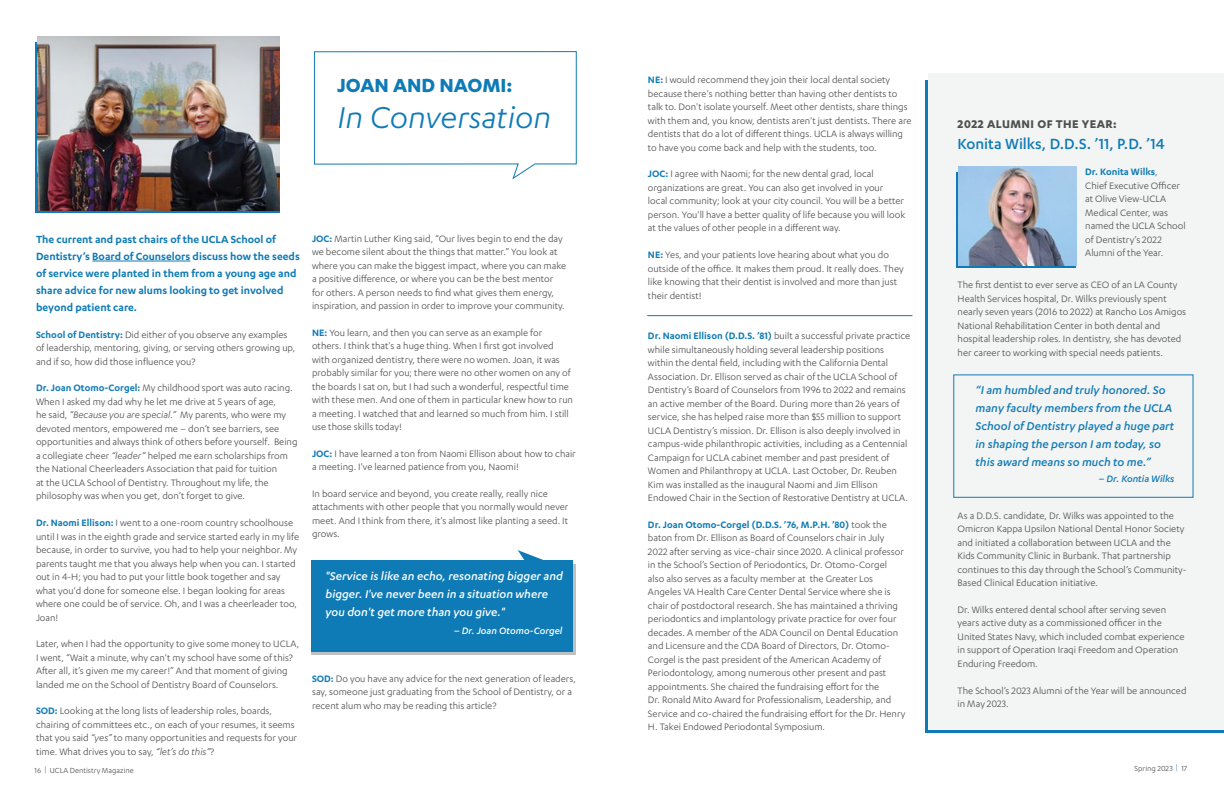
<style>
.page{position:relative;width:1224px;height:792px;background:#fff}
.page>*{position:absolute;margin:0;border:0;box-sizing:border-box;transform-origin:0 0}
.t1{font:italic 35px "Karbon";color:#0f7bb6}
.t2{font:700 22px "Karbon";color:#0f7bb6}
.t3{font:500 17px "Karbon";letter-spacing:-.005em;color:#0f7bb6}
.t4{font:italic 500 13px/18px "Karbon";color:#0f7bb6}
.t5{font:italic 500 13px/18px "Karbon";color:#fff}
.t6{font:700 13px "Karbon";letter-spacing:.035em;color:#4f4f51}
.t7{font:600 12px/17px "Karbon";color:#0f7bb6}
.t8{font:10.8px/13.5px "Karbon";color:#4f4f51}
.t9{font:italic 500 10.8px "Karbon";color:#fff}
.t10{font:italic 500 10.8px "Karbon";color:#0f7bb6}
.t11{font:8.5px "Karbon";color:#4f4f51}
.s1{font-weight:600;color:#0f7bb6}
.s2{font-style:italic}
.s3{color:#0f7bb6}
</style>
<div class="page">
<svg style="left:313px;top:51px;width:264px;height:129px"></svg>
<svg style="left:311px;top:565px;width:264px;height:90px"></svg>
<div style="left:311px;top:560px;width:261px;height:91px;background:#0f7bb6"></div>
<div style="left:928px;top:73px;width:296px;height:657px;background:#f3f4f4"></div>
<hr style="left:92px;top:261px;width:98px;height:1px;background:#0f7bb6">
<img style="left:37px;top:37px;width:242px;height:174px">
<hr style="left:647px;top:315px;width:266px;height:1px;background:#0f7bb6">
<div style="left:953px;top:374px;width:241px;height:124px;border:1px solid #0f7bb6"></div>
<svg style="left:518px;top:550px;width:25px;height:10px"></svg>
<div style="left:956px;top:172px;width:120px;height:96px;background:#0f7bb6"></div>
<img style="left:958px;top:166px;width:118px;height:100px">
<h2 class="t2" style="left:337px;top:72px;width:177px">JOAN AND NAOMI:</h2>
<h1 class="t1" style="left:337px;top:99px;width:215px">In Conversation</h1>
<p class="t7" style="left:36px;top:230px;width:265px">The current and past chairs of the UCLA School of Dentistry’s Board of Counselors discuss how the seeds of service were planted in them from a young age and share advice for new alums looking to get involved beyond patient care.</p>
<p class="t8" style="left:36px;top:327px;width:261px"><span class="s1">School of Dentistry:</span> Did either of you observe any examples of leadership, mentoring, giving, or serving others growing up, and if so, how did those influence you?</p>
<p class="t8" style="left:36px;top:381px;width:263px"><span class="s1">Dr. Joan Otomo-Corgel:</span> My childhood sport was auto racing.<br>When I asked my dad why he let me drive at 5 years of age,<br>he said, <span class="s2">“Because you are special.”</span> My parents, who were my devoted mentors, empowered me – don’t see barriers, see opportunities and always think of others before yourself. Being a collegiate cheer <span class="s2">“leader”</span> helped me earn scholarships from the National Cheerleaders Association that paid for tuition<br>at the UCLA School of Dentistry. Throughout my life, the philosophy was when you get, don’t forget to give.</p>
<p class="t8" style="left:36px;top:516px;width:265px"><span class="s1">Dr. Naomi Ellison:</span> I went to a one-room country schoolhouse until I was in the eighth grade and service started early in my life because, in order to survive, you had to help your neighbor. My parents taught me that you always help when you can. I started out in 4-H; you had to put your little book together and say what you'd done for someone else. I began looking for areas where one could be of service. Oh, and I was a cheerleader too, Joan!</p>
<p class="t8" style="left:36px;top:637px;width:265px">Later, when I had the opportunity to give some money to UCLA, I went, “Wait a minute, why can't my school have some of this?<br>After all, it’s given me my career!” And that moment of giving landed me on the School of Dentistry Board of Counselors.</p>
<p class="t8" style="left:36px;top:704px;width:263px"><span class="s1">SOD:</span> Looking at the long lists of leadership roles, boards, chairing of committees etc., on each of your resumes, it seems that you said <span class="s2">“yes”</span> to many opportunities and requests for your time. What drives you to say, <span class="s2">“let’s do this”</span>?</p>
<p class="t8" style="left:312px;top:232px;width:256px"><span class="s1">JOC:</span> Martin Luther King said, “Our lives begin to end the day we become silent about the things that matter.” You look at where you can make the biggest impact, where you can make a positive difference, or where you can be the best mentor for others. A person needs to find what gives them energy, inspiration, and passion in order to improve your community.</p>
<p class="t8" style="left:312px;top:326px;width:263px"><span class="s1">NE:</span> You learn, and then you can serve as an example for others. I think that's a huge thing. When I first got involved with organized dentistry, there were no women. Joan, it was probably similar for you; there were no other women on any of the boards I sat on, but I had such a wonderful, respectful time with these men. And one of them in particular knew how to run a meeting. I watched that and learned so much from him. I still use those skills today!</p>
<p class="t8" style="left:312px;top:447px;width:265px"><span class="s1">JOC:</span> I have learned a ton from Naomi Ellison about how to chair a meeting. I've learned patience from you, Naomi!</p>
<p class="t8" style="left:312px;top:487px;width:258px">In board service and beyond, you create really, really nice attachments with other people that you normally would never meet. And I think from there, it's almost like planting a seed. It grows.</p>
<p class="t5" style="left:326px;top:567px;width:239px">"Service is like an echo, resonating bigger and bigger. I've never been in a situation where you don't get more than you give."</p>
<p class="t9" style="left:454px;top:625px;width:110px">– Dr. Joan Otomo-Corgel</p>
<p class="t8" style="left:312px;top:672px;width:265px"><span class="s1">SOD:</span> Do you have any advice for the next generation of leaders, say, someone just graduating from the School of Dentistry, or a recent alum who may be reading this article?</p>
<p class="t8" style="left:648px;top:73px;width:265px"><span class="s1">NE:</span> I would recommend they join their local dental society because there's nothing better than having other dentists to talk to. Don't isolate yourself. Meet other dentists, share things with them and, you know, dentists aren't just dentists. There are dentists that do a lot of different things. UCLA is always willing to have you come back and help with the students, too.</p>
<p class="t8" style="left:648px;top:167px;width:259px"><span class="s1">JOC:</span> I agree with Naomi; for the new dental grad, local organizations are great. You can also get involved in your local community; look at your city council. You will be a better person. You'll have a better quality of life because you will look at the values of other people in a different way.</p>
<p class="t8" style="left:648px;top:248px;width:257px"><span class="s1">NE:</span> Yes, and your patients love hearing about what you do outside of the office. It makes them proud. It really does. They like knowing that their dentist is involved and more than just their dentist!</p>
<p class="t8" style="left:648px;top:329px;width:264px"><span class="s1">Dr. Naomi Ellison (D.D.S. ’81)</span> built a successful private practice while simultaneously holding several leadership positions within the dental field, including with the California Dental Association. Dr. Ellison served as chair of the UCLA School of Dentistry’s Board of Counselors from 1996 to 2022 and remains an active member of the Board. During more than 26 years of service, she has helped raise more than $55 million to support UCLA Dentistry’s mission. Dr. Ellison is also deeply involved in campus-wide philanthropic activities, including as a Centennial Campaign for UCLA cabinet member and past president of Women and Philanthropy at UCLA. Last October, Dr. Reuben Kim was installed as the inaugural Naomi and Jim Ellison Endowed Chair in the Section of Restorative Dentistry at UCLA.</p>
<p class="t8" style="left:648px;top:518px;width:259px"><span class="s1">Dr. Joan Otomo-Corgel (D.D.S. ’76, M.P.H. ’80)</span> took the baton from Dr. Ellison as Board of Counselors chair in July 2022 after serving as vice-chair since 2020. A clinical professor in the School’s Section of Periodontics, Dr. Otomo-Corgel also also serves as a faculty member at the Greater Los Angeles VA Health Care Center Dental Service where she is chair of postdoctoral research. She has maintained a thriving periodontics and implantology private practice for over four decades. A member of the ADA Council on Dental Education and Licensure and the CDA Board of Directors, Dr. Otomo-Corgel is the past president of the American Academy of Periodontology, among numerous other present and past appointments. She chaired the fundraising effort for the<br>Dr. Ronald Mito Award for Professionalism, Leadership, and Service and co-chaired the fundraising effort for the Dr. Henry H. Takei Endowed Periodontal Symposium.</p>
<p class="t6" style="left:958px;top:116px;width:161px">2022 ALUMNI OF THE YEAR:</p>
<h3 class="t3" style="left:958px;top:134px;width:209px">Konita Wilks, D.D.S. ’11, P.D. ’14</h3>
<p class="t8" style="left:1085px;top:165px;width:102px"><span class="s1">Dr. Konita Wilks</span>,<br>Chief Executive Officer at Olive View-UCLA<br>Medical Center, was named the UCLA School of Dentistry’s 2022<br>Alumni of the Year.</p>
<p class="t8" style="left:958px;top:278px;width:230px">The first dentist to ever serve as CEO of an LA County Health Services hospital, Dr. Wilks previously spent nearly seven years (2016 to 2022) at Rancho Los Amigos National Rehabilitation Center in both dental and hospital leadership roles. In dentistry, she has devoted her career to working with special needs patients.</p>
<p class="t4" style="left:976px;top:381px;width:200px">“I am humbled and truly honored. So many faculty members from the UCLA School of Dentistry played a huge part in shaping the person I am today, so this award means so much to me.”</p>
<p class="t10" style="left:1098px;top:473px;width:78px">– Dr. Kontia Wilks</p>
<p class="t8" style="left:958px;top:508px;width:231px">As a D.D.S. candidate, Dr. Wilks was appointed to the Omicron Kappa Upsilon National Dental Honor Society and initiated a collaboration between UCLA and the Kids Community Clinic in Burbank. That partnership continues to this day through the School’s Community-Based Clinical Education initiative.</p>
<p class="t8" style="left:958px;top:602px;width:229px">Dr. Wilks entered dental school after serving seven years active duty as a commissioned officer in the United States Navy, which included combat experience in support of Operation Iraqi Freedom and Operation Enduring Freedom.</p>
<p class="t8" style="left:958px;top:684px;width:230px">The School’s 2023 Alumni of the Year will be announced in May 2023.</p>
<p class="t11" style="left:35px;top:765px;width:101px">16 <span class="s3">|</span> UCLA Dentistry Magazine</p>
<p class="t11" style="left:1135px;top:764px;width:54px">Spring 2023 <span class="s3">|</span> 17</p>
</div>
